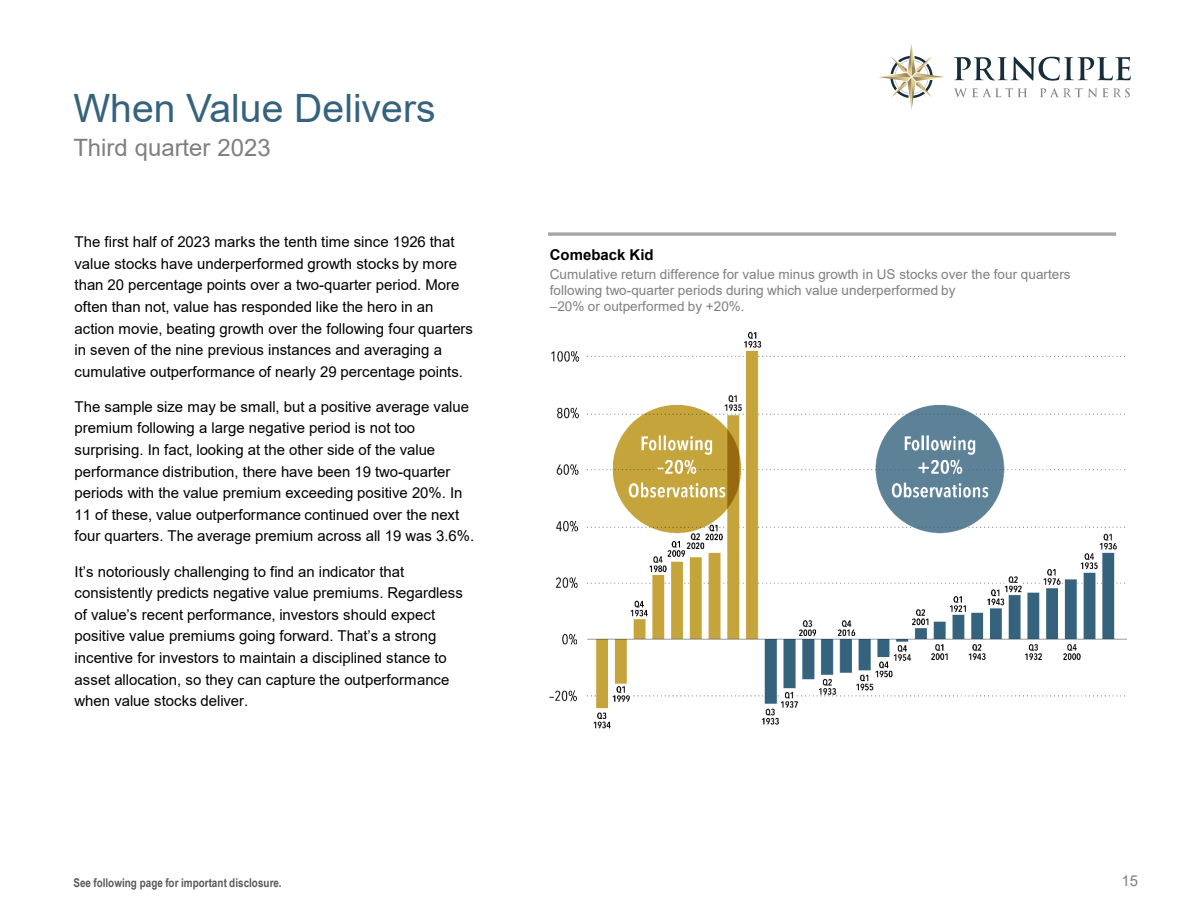
<style>
.page{position:relative;width:1188px;height:918px;background:#fff}
.page>*{position:absolute;margin:0;border:0;box-sizing:border-box;transform-origin:0 0}
.t1{font:39px "Arial";color:#35627d}
.t2{font:24px "Arial";color:#7f7f7f}
.t3{font:15px/21.6px "Arial";color:#000}
.t4{font:700 15px "Arial";color:#000}
.t5{font:15px "Arial";color:#7f7f7f}
.t6{font:13.5px/16.2px "Arial";letter-spacing:.005em;color:#7f7f7f}
.t7{font:700 12px "Arial Narrow";letter-spacing:.005em;color:#595959}
</style>
<div class="page">
<img style="left:549px;top:331px;width:577px;height:398px">
<svg style="left:548px;top:232px;width:568px;height:4px;background:#b3b3b3"></svg>
<svg style="left:879px;top:44px;width:65px;height:66px"></svg>
<svg style="left:954px;top:88px;width:73px;height:9px"></svg>
<svg style="left:1040px;top:88px;width:90px;height:9px"></svg>
<svg style="left:954px;top:57px;width:177px;height:24px"></svg>
<p class="t1" style="left:73px;top:82px;width:364px">When Value Delivers</p>
<p class="t2" style="left:73px;top:131px;width:199px">Third quarter 2023</p>
<p class="t3" style="left:75px;top:231px;width:400px">The first half of 2023 marks the tenth time since 1926 that value stocks have underperformed growth stocks by more than 20 percentage points over a two-quarter period. More often than not, value has responded like the hero in an action movie, beating growth over the following four quarters in seven of the nine previous instances and averaging a cumulative outperformance of nearly 29 percentage points.</p>
<p class="t3" style="left:75px;top:396px;width:401px">The sample size may be small, but a positive average value premium following a large negative period is not too surprising. In fact, looking at the other side of the value performance distribution, there have been 19 two-quarter periods with the value premium exceeding positive 20%. In 11 of these, value outperformance continued over the next four quarters. The average premium across all 19 was 3.6%.</p>
<p class="t3" style="left:75px;top:560px;width:390px">It’s notoriously challenging to find an indicator that consistently predicts negative value premiums. Regardless of value’s recent performance, investors should expect positive value premiums going forward. That’s a strong incentive for investors to maintain a disciplined stance to asset allocation, so they can capture the outperformance when value stocks deliver.</p>
<p class="t4" style="left:550px;top:244px;width:105px">Comeback Kid</p>
<p class="t6" style="left:550px;top:266px;width:522px">Cumulative return difference for value minus growth in US stocks over the four quarters following two-quarter periods during which value underperformed by<br>–20% or outperformed by +20%.</p>
<p class="t7" style="left:73px;top:874px;width:210px">See following page for important disclosure.</p>
<p class="t5" style="left:1122px;top:871px;width:18px">15</p>
</div>
